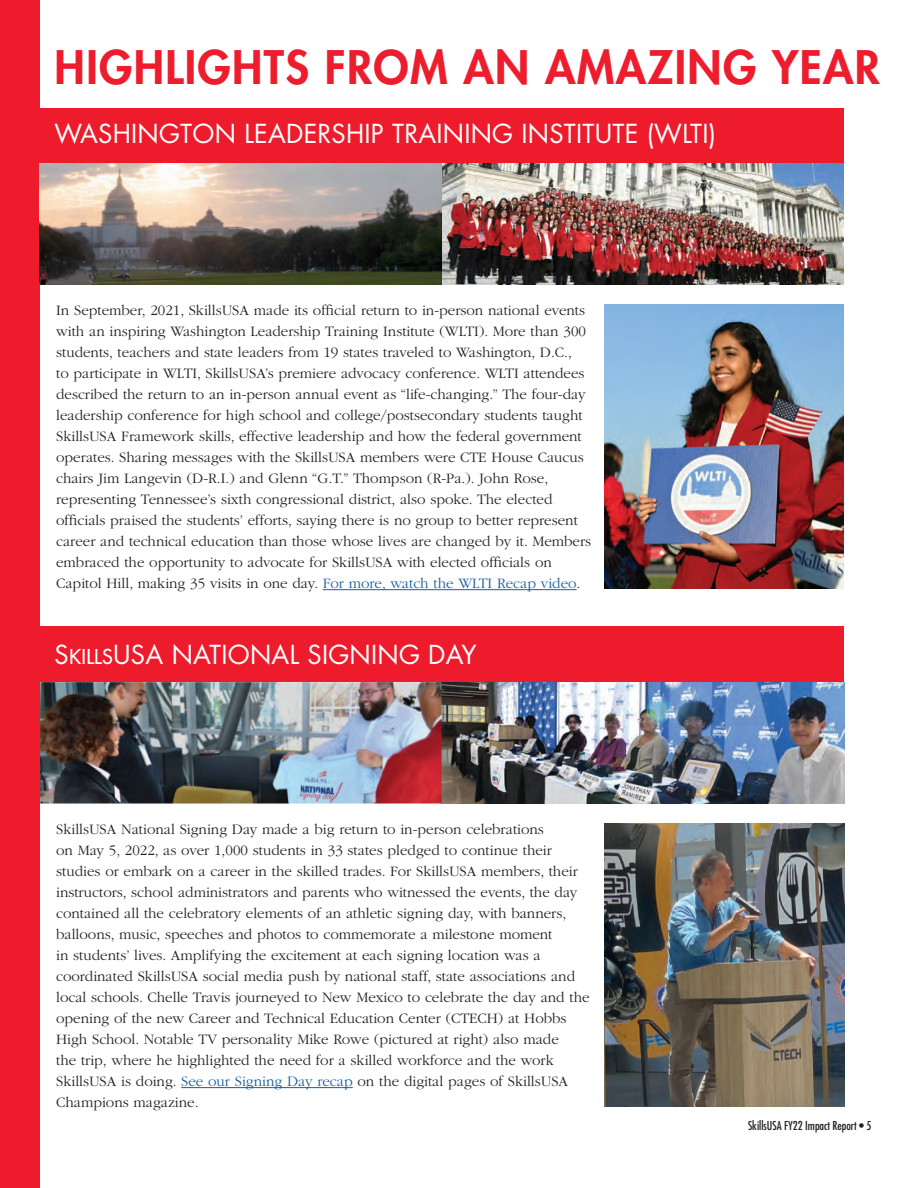
<style>
.page{position:relative;width:918px;height:1188px;background:#fff}
.page>*{position:absolute;margin:0;border:0;box-sizing:border-box;transform-origin:0 0}
.t1{font:800 45px "Futura Std";letter-spacing:.03em;color:#ed1d2e}
.t2{font:25.5px "Futura Std";letter-spacing:.01em;color:#fff}
.t3{font:300 15px/21px "ITC Garamond Std";color:#231f20}
.t4{font:condensed 12px "Futura Std";color:#231f20}
.s1{color:#175d9e}
.s2{font-weight:500;font-size:19.95px}
</style>
<div class="page">
<div style="left:0;top:0;width:40px;height:1188px;background:#ee1b2c"></div>
<div style="left:35px;top:108px;width:809px;height:56px;background:#ee1b2c"></div>
<div style="left:35px;top:627px;width:809px;height:55px;background:#ee1b2c"></div>
<hr style="left:181px;top:1087px;width:172px;height:1px;background:#175d9e">
<img style="left:40px;top:164px;width:804px;height:121px">
<img style="left:40px;top:682px;width:804px;height:122px">
<img style="left:605px;top:305px;width:239px;height:283px">
<img style="left:605px;top:824px;width:239px;height:283px">
<hr style="left:323px;top:589px;width:254px;height:1px;background:#175d9e">
<h1 class="t1" style="left:55px;top:39px;width:827px">HIGHLIGHTS FROM AN AMAZING YEAR</h1>
<h2 class="t2" style="left:55px;top:118px;width:663px">WASHINGTON LEADERSHIP TRAINING INSTITUTE (WLTI)</h2>
<p class="t3" style="left:56px;top:300px;width:536px">In September, 2021, SkillsUSA made its official return to in-person national events with an inspiring Washington Leadership Training Institute (WLTI). More than 300 students, teachers and state leaders from 19 states traveled to Washington, D.C.,<br>to participate in WLTI, SkillsUSA’s premiere advocacy conference. WLTI attendees described the return to an in-person annual event as “life-changing.” The four-day leadership conference for high school and college/postsecondary students taught SkillsUSA Framework skills, effective leadership and how the federal government operates. Sharing messages with the SkillsUSA members were CTE House Caucus chairs Jim Langevin (D-R.I.) and Glenn “G.T.” Thompson (R-Pa.). John Rose, representing Tennessee’s sixth congressional district, also spoke. The elected officials praised the students’ efforts, saying there is no group to better represent career and technical education than those whose lives are changed by it. Members embraced the opportunity to advocate for SkillsUSA with elected officials on Capitol Hill, making 35 visits in one day. <span class="s1">For more, watch the WLTI Recap video</span>.</p>
<h2 class="t2" style="left:55px;top:639px;width:423px">S<span class="s2">kills</span>USA NATIONAL SIGNING DAY</h2>
<p class="t3" style="left:56px;top:819px;width:535px">SkillsUSA National Signing Day made a big return to in-person celebrations<br>on May 5, 2022, as over 1,000 students in 33 states pledged to continue their studies or embark on a career in the skilled trades. For SkillsUSA members, their instructors, school administrators and parents who witnessed the events, the day contained all the celebratory elements of an athletic signing day, with banners, balloons, music, speeches and photos to commemorate a milestone moment<br>in students’ lives. Amplifying the excitement at each signing location was a coordinated SkillsUSA social media push by national staff, state associations and local schools. Chelle Travis journeyed to New Mexico to celebrate the day and the opening of the new Career and Technical Education Center (CTECH) at Hobbs High School. Notable TV personality Mike Rowe (pictured at right) also made<br>the trip, where he highlighted the need for a skilled workforce and the work SkillsUSA is doing. <span class="s1">See our Signing Day recap</span> on the digital pages of SkillsUSA Champions magazine.</p>
<p class="t4" style="left:748px;top:1119px;width:125px">SkillsUSA FY22 Impact Report • 5</p>
</div>
